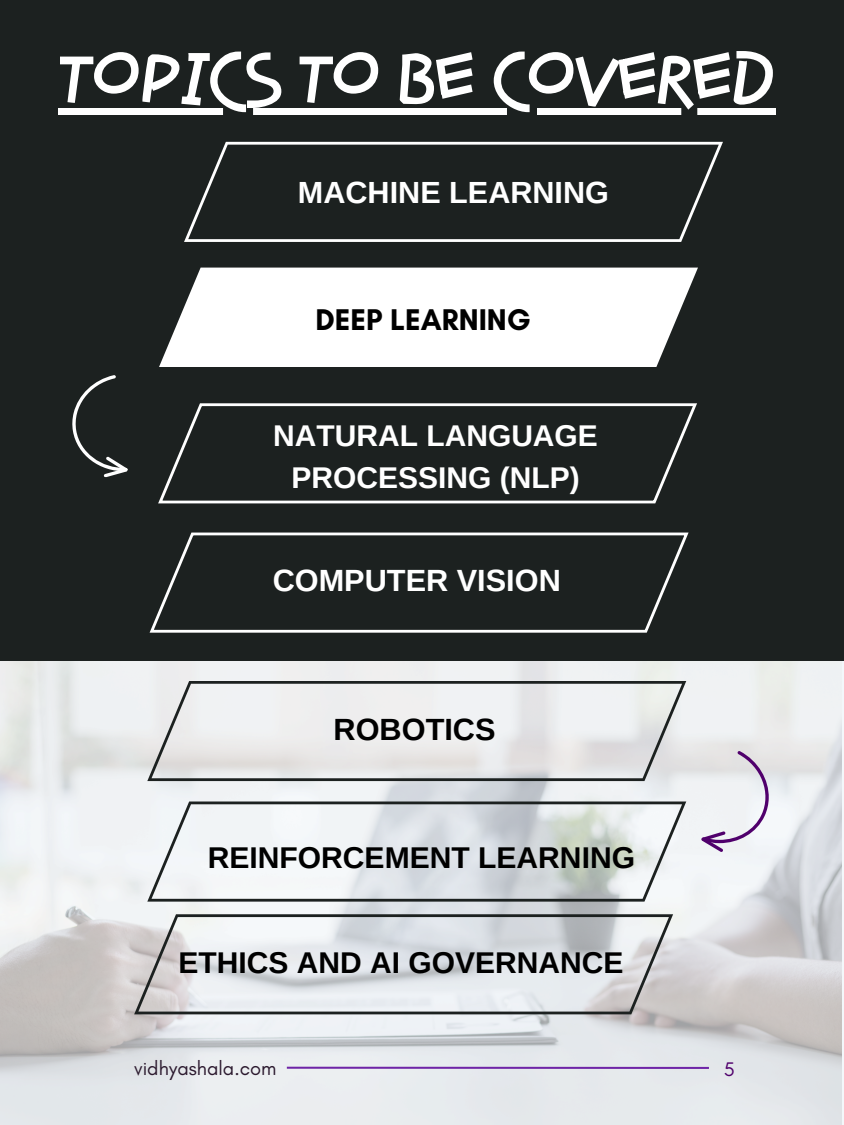
<style>
.page{position:relative;width:844px;height:1125px;background:#fff}
.page>*{position:absolute;margin:0;border:0;box-sizing:border-box;transform-origin:0 0}
.t1{font:68.1px "AA Sameer Qamri";color:#fff}
.t2{font:700 30.67px "Arimo";color:#fff}
.t3{font:700 30.67px "Arimo";color:#000}
.t4{font:700 30.6px "Arimo";color:#fff}
.t5{font:700 30.53px "Glacial Indifference";color:#000}
.t6{font:700 30.08px "Arimo";color:#000}
.t7{font:700 30px/41.6px "Arimo";color:#fff;text-align:center}
.t8{font:700 30px "Arimo";color:#000}
.t9{font:20.02px "Glacial Indifference";color:#2b192e}
.t10{font:20.02px "Glacial Indifference";color:#50006c}
</style>
<div class="page">
<img style="left:0;top:660px;width:841px;height:465px">
<svg style="left:147px;top:681px;width:539px;height:100px;fill:#ececed"></svg>
<svg style="left:147px;top:802px;width:539px;height:100px"></svg>
<div style="left:0;top:0;width:844px;height:660px;background:#1c2120"></div>
<div style="left:159px;top:268px;width:539px;height:99px;background:#fff"></div>
<svg style="left:72px;top:375px;width:56px;height:102px"></svg>
<svg style="left:149px;top:532px;width:540px;height:101px"></svg>
<svg style="left:158px;top:403px;width:539px;height:101px"></svg>
<hr style="left:287px;top:1067px;width:422px;height:2px;background:#6f25a7">
<svg style="left:701px;top:751px;width:68px;height:101px"></svg>
<div style="left:58px;top:108px;width:717px;height:7px;background:#fff"></div>
<svg style="left:184px;top:142px;width:539px;height:100px"></svg>
<svg style="left:134px;top:914px;width:539px;height:100px;background:#d2d5d8"></svg>
<p class="t1" style="left:58px;top:41px;width:718px">TOPICS TO BE COVERED</p>
<h2 class="t4" style="left:298px;top:175px;width:312px">MACHINE LEARNING</h2>
<h2 class="t5" style="left:315px;top:301px;width:217px">DEEP LEARNING</h2>
<h1 class="t7" style="left:273px;top:415px;width:326px">NATURAL LANGUAGE<br>PROCESSING (NLP)</h1>
<h2 class="t2" style="left:273px;top:563px;width:290px">COMPUTER VISION</h2>
<h2 class="t3" style="left:334px;top:712px;width:163px">ROBOTICS</h2>
<h2 class="t6" style="left:208px;top:841px;width:429px">REINFORCEMENT LEARNING</h2>
<h2 class="t8" style="left:178px;top:946px;width:446px">ETHICS AND AI GOVERNANCE</h2>
<p class="t9" style="left:134px;top:1056px;width:144px">vidhyashala.com</p>
<p class="t10" style="left:724px;top:1057px;width:13px">5</p>
</div>
